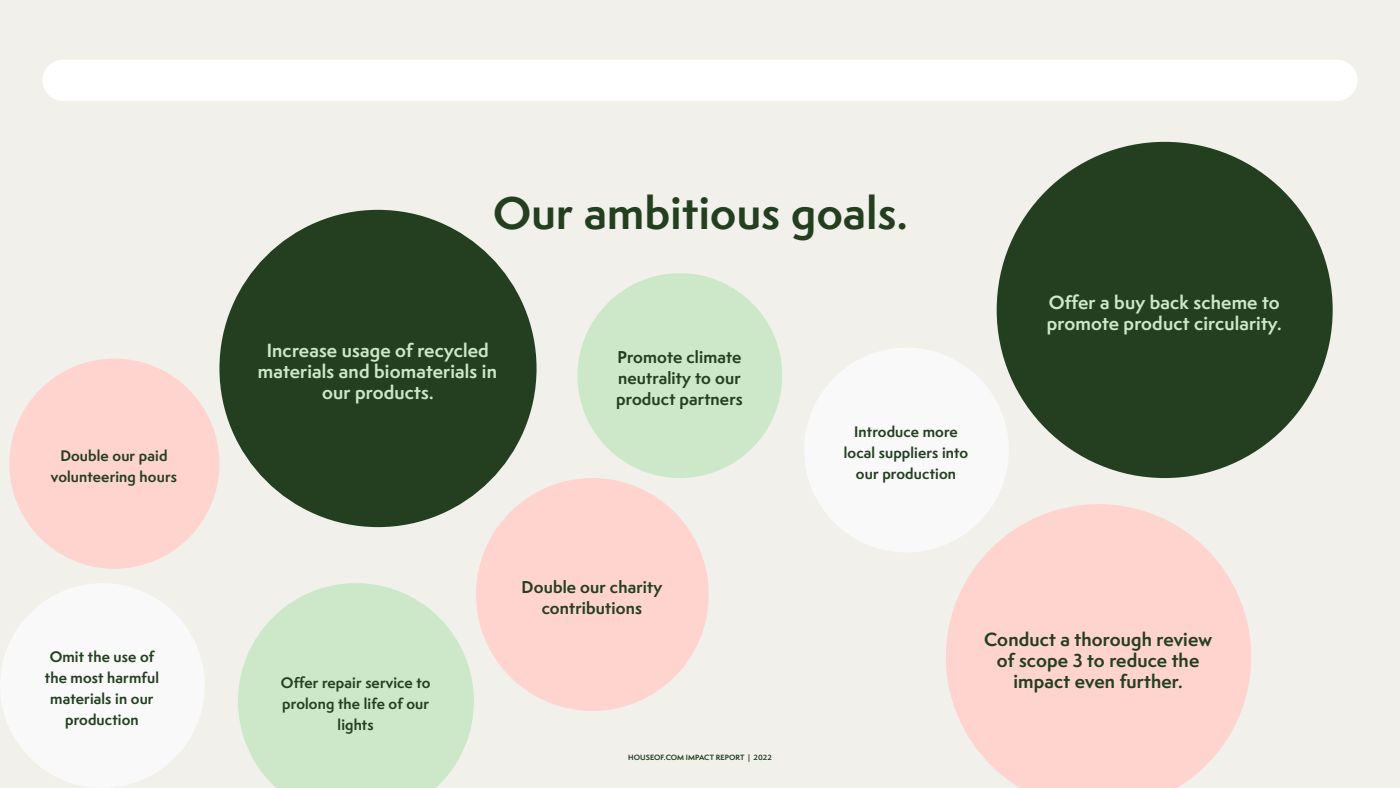
<style>
.page{position:relative;width:1400px;height:788px;background:#f2f0eb}
.page>*{position:absolute;margin:0;border:0;box-sizing:border-box;transform-origin:0 0}
.t1{font:700 42px "Semplicita Pro";letter-spacing:.01em;color:#233f20}
.t2{font:700 17.5px/21px "Semplicita Pro";letter-spacing:.01em;color:#cde8c9}
.t3{font:700 17.5px/21px "Semplicita Pro";letter-spacing:.01em;color:#233f20;text-align:center}
.t4{font:700 15.75px/21px "Semplicita Pro";letter-spacing:.01em;color:#233f20}
.t5{font:700 14px/21px "Semplicita Pro";letter-spacing:.01em;color:#233f20;text-align:center}
.t6{font:700 7px "Semplicita Pro";letter-spacing:.01em;color:#233f20}
</style>
<div class="page">
<div style="left:42px;top:60px;width:1316px;height:41px;background:#fff;border-radius:21px"></div>
<div style="left:997px;top:142px;width:336px;height:336px;background:#233f20;border-radius:50%"></div>
<div style="left:578px;top:273px;width:204px;height:205px;background:#cde8c9;border-radius:50%"></div>
<svg style="left:238px;top:583px;width:236px;height:205px;fill:#cde8c9"></svg>
<div style="left:219px;top:210px;width:318px;height:317px;background:#233f20;border-radius:50%"></div>
<div style="left:9px;top:358px;width:210px;height:210px;background:#ffd4cf;border-radius:50%"></div>
<div style="left:0;top:583px;width:205px;height:205px;background:#f9f9f9;border-radius:50%"></div>
<div style="left:476px;top:478px;width:233px;height:232px;background:#ffd4cf;border-radius:50%"></div>
<div style="left:804px;top:347px;width:205px;height:205px;background:#f9f9f9;border-radius:50%"></div>
<svg style="left:946px;top:504px;width:305px;height:284px;fill:#ffd4cf"></svg>
<p class="t5" style="left:51px;top:445px;width:127px">Double our paid volunteering hours</p>
<p class="t5" style="left:45px;top:646px;width:116px">Omit the use of the most harmful materials in our production</p>
<h1 class="t1" style="left:493px;top:182px;width:416px">Our ambitious goals.</h1>
<p class="t2" style="left:258px;top:340px;width:241px;text-align:center">Increase usage of recycled materials and biomaterials in our products.</p>
<p class="t4" style="left:616px;top:347px;width:128px">Promote climate neutrality to our product partners</p>
<p class="t5" style="left:844px;top:421px;width:126px">Introduce more local suppliers into our production</p>
<p class="t2" style="left:1047px;top:292px;width:236px">Offer a buy back scheme to promote product circularity.</p>
<p class="t5" style="left:281px;top:672px;width:151px">Offer repair service to prolong the life of our lights</p>
<p class="t4" style="left:522px;top:576px;width:142px;text-align:center">Double our charity contributions</p>
<p class="t6" style="left:628px;top:751px;width:145px">HOUSEOF.COM IMPACT REPORT | 2022</p>
<p class="t3" style="left:984px;top:628px;width:229px">Conduct a thorough review of scope 3 to reduce the impact even further.</p>
</div>
